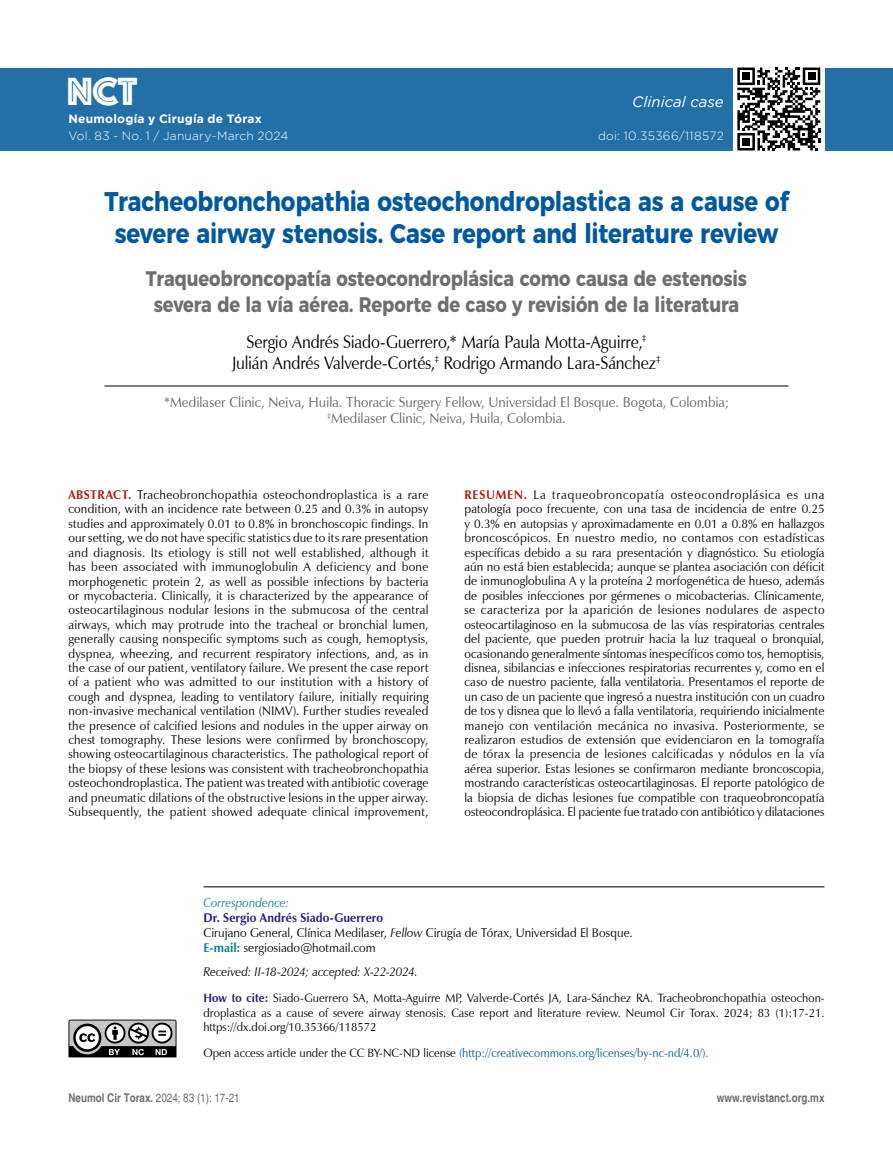
<style>
.page{position:relative;width:893px;height:1170px;background:#fff}
.page>*{position:absolute;margin:0;border:0;box-sizing:border-box;transform-origin:0 0}
.t1{font:40.5px "Phosphate Inline";color:#fff}
.t2{font:700 27px/32.4px "Montserrat";letter-spacing:-.01em;color:#0059a0;text-align:center;scale:.85 1}
.t3{font:700 21px/25.2px "Montserrat";letter-spacing:-.005em;color:#706f6f;text-align:center;scale:.85 1}
.t4{font:18px/21.6px "Zapf Humanist 601 BT";letter-spacing:-.01em;color:#000;text-align:center;scale:.9 1}
.t5{font:italic 15px "Gotham";letter-spacing:.005em;color:#fff}
.t6{font:14.1px/16.2px "Zapf Humanist 601 BT";color:#646363;text-align:center;scale:.95 1}
.t7{font:12.6px/14.4px "Zapf Humanist 601 BT";letter-spacing:.005em;color:#000;text-align:justify;scale:.95 1}
.t8{font:italic 12.6px "Zapf Humanist 601 BT";color:#000;scale:.95 1}
.t9{font:italic 12.6px "Zapf Humanist 601 BT";letter-spacing:.005em;color:#008390;scale:.95 1}
.t10{font:12px/14.4px "Zapf Humanist 601 BT";letter-spacing:.005em;color:#000;text-align:justify;scale:.95 1}
.t11{font:12px "Zapf Humanist 601 BT";color:#0059a0;scale:.95 1}
.t12{font:300 12px "Gotham";letter-spacing:.02em;color:#fff}
.t13{font:condensed 12px "Helvetica";color:#706f6f}
.t14{font:700 12px "Gotham";letter-spacing:.02em;color:#fff}
.t15{font:700 condensed 12px "Helvetica";color:#706f6f}
.s1{font-weight:700;color:#af1b19}
.s2{font-weight:700;color:#2d1e7d}
.s3{font-style:italic}
.s4{font-weight:700;color:#008390}
.s5{color:#000}
.s6{font-weight:700}
</style>
<div class="page">
<div style="left:0;top:68px;width:893px;height:82px;background:#2370a9"></div>
<div style="left:733px;top:63px;width:91px;height:92px;background:#fff"></div>
<svg style="left:68px;top:1019px;width:108px;height:38px"></svg>
<hr style="left:203px;top:886px;width:621px;height:1px;background:#000">
<hr style="left:104px;top:385px;width:684px;height:1px;background:#000">
<svg style="left:737px;top:68px;width:83px;height:82px"></svg>
<div style="left:742px;top:73px;width:8px;height:7px;background:#000"></div>
<div style="left:808px;top:73px;width:7px;height:7px;background:#000"></div>
<div style="left:742px;top:138px;width:8px;height:7px;background:#000"></div>
<h1 class="t1" style="left:67px;top:71px;width:72px">NCT</h1>
<p class="t12" style="left:68px;top:129px;width:221px">Vol. 83 - No. 1 / January-March 2024</p>
<p class="t14" style="left:68px;top:111px;width:195px">Neumología y Cirugía de Tórax</p>
<p class="t5" style="left:632px;top:94px;width:93px">Clinical case</p>
<p class="t12" style="left:598px;top:129px;width:127px">doi: 10.35366/118572</p>
<h2 class="t2" style="left:104px;top:183px;width:806px">Tracheobronchopathia osteochondroplastica as a cause of severe airway stenosis. Case report and literature review</h2>
<h3 class="t3" style="left:146px;top:265px;width:709px">Traqueobroncopatía osteocondroplásica como causa de estenosis severa de la vía aérea. Reporte de caso y revisión de la literatura</h3>
<h3 class="t4" style="left:232px;top:330px;width:478px">Sergio Andrés Siado-Guerrero,* María Paula Motta-Aguirre,<sup>‡<br></sup>Julián Andrés Valverde-Cortés,<sup>‡</sup> Rodrigo Armando Lara-Sánchez<sup>‡</sup></h3>
<p class="t6" style="left:164px;top:394px;width:597px">*Medilaser Clinic, Neiva, Huila. Thoracic Surgery Fellow, Universidad El Bosque. Bogota, Colombia; <sup>‡</sup>Medilaser Clinic, Neiva, Huila, Colombia.</p>
<p class="t7" style="left:68px;top:487px;width:381px"><span class="s1">ABSTRACT.</span> Tracheobronchopathia osteochondroplastica is a rare condition, with an incidence rate between 0.25 and 0.3% in autopsy studies and approximately 0.01 to 0.8% in bronchoscopic findings. In our setting, we do not have specific statistics due to its rare presentation and diagnosis. Its etiology is still not well established, although it has been associated with immunoglobulin A deficiency and bone morphogenetic protein 2, as well as possible infections by bacteria or mycobacteria. Clinically, it is characterized by the appearance of osteocartilaginous nodular lesions in the submucosa of the central airways, which may protrude into the tracheal or bronchial lumen, generally causing nonspecific symptoms such as cough, hemoptysis, dyspnea, wheezing, and recurrent respiratory infections, and, as in the case of our patient, ventilatory failure. We present the case report of a patient who was admitted to our institution with a history of cough and dyspnea, leading to ventilatory failure, initially requiring non-invasive mechanical ventilation (NIMV). Further studies revealed the presence of calcified lesions and nodules in the upper airway on chest tomography. These lesions were confirmed by bronchoscopy, showing osteocartilaginous characteristics. The pathological report of the biopsy of these lesions was consistent with tracheobronchopathia osteochondroplastica. The patient was treated with antibiotic coverage and pneumatic dilations of the obstructive lesions in the upper airway.<br>Subsequently, the patient showed adequate clinical improvement,</p>
<p class="t7" style="left:464px;top:487px;width:381px"><span class="s1">RESUMEN.</span> La traqueobroncopatía osteocondroplásica es una patología poco frecuente, con una tasa de incidencia de entre 0.25 y 0.3% en autopsias y aproximadamente en 0.01 a 0.8% en hallazgos broncoscópicos. En nuestro medio, no contamos con estadísticas específicas debido a su rara presentación y diagnóstico. Su etiología aún no está bien establecida; aunque se plantea asociación con déficit de inmunoglobulina A y la proteína 2 morfogenética de hueso, además de posibles infecciones por gérmenes o micobacterias. Clínicamente, se caracteriza por la aparición de lesiones nodulares de aspecto osteocartilaginoso en la submucosa de las vías respiratorias centrales del paciente, que pueden protruir hacia la luz traqueal o bronquial, ocasionando generalmente síntomas inespecíficos como tos, hemoptisis, disnea, sibilancias e infecciones respiratorias recurrentes y, como en el caso de nuestro paciente, falla ventilatoria. Presentamos el reporte de un caso de un paciente que ingresó a nuestra institución con un cuadro de tos y disnea que lo llevó a falla ventilatoria, requiriendo inicialmente manejo con ventilación mecánica no invasiva. Posteriormente, se realizaron estudios de extensión que evidenciaron en la tomografía de tórax la presencia de lesiones calcificadas y nódulos en la vía aérea superior. Estas lesiones se confirmaron mediante broncoscopia, mostrando características osteocartilaginosas. El reporte patológico de la biopsia de dichas lesiones fue compatible con traqueobroncopatía osteocondroplásica. El paciente fue tratado con antibiótico y dilataciones</p>
<p class="t9" style="left:203px;top:894px;width:92px">Correspondence:</p>
<p class="t7" style="left:203px;top:909px;width:454px;line-height:15px;text-align:left"><span class="s2">Dr. Sergio Andrés Siado-Guerrero<br></span>Cirujano General, Clínica Medilaser, <span class="s3">Fellow</span> Cirugía de Tórax, Universidad El Bosque.<br><span class="s4">E-mail:</span> sergiosiado@hotmail.com</p>
<p class="t8" style="left:203px;top:963px;width:227px">Received: II-18-2024; accepted: X-22-2024.</p>
<p class="t10" style="left:203px;top:990px;width:655px"><span class="s2">How to cite:</span> Siado-Guerrero SA, Motta-Aguirre MP, Valverde-Cortés JA, Lara-Sánchez RA. Tracheobronchopathia osteochon&shy;droplastica as a cause of severe airway stenosis. Case report and literature review. Neumol Cir Torax. 2024; 83 (1):17-21. https://dx.doi.org/10.35366/118572</p>
<p class="t11" style="left:203px;top:1045px;width:533px"><span class="s5">Open access article under the CC BY-NC-ND license</span> (http://creativecommons.org/licenses/by-nc-nd/4.0/).</p>
<p class="t13" style="left:68px;top:1090px;width:173px"><span class="s6">Neumol Cir Torax.</span> 2024; 83 (1): 17-21</p>
<p class="t15" style="left:717px;top:1090px;width:109px">www.revistanct.org.mx</p>
</div>
